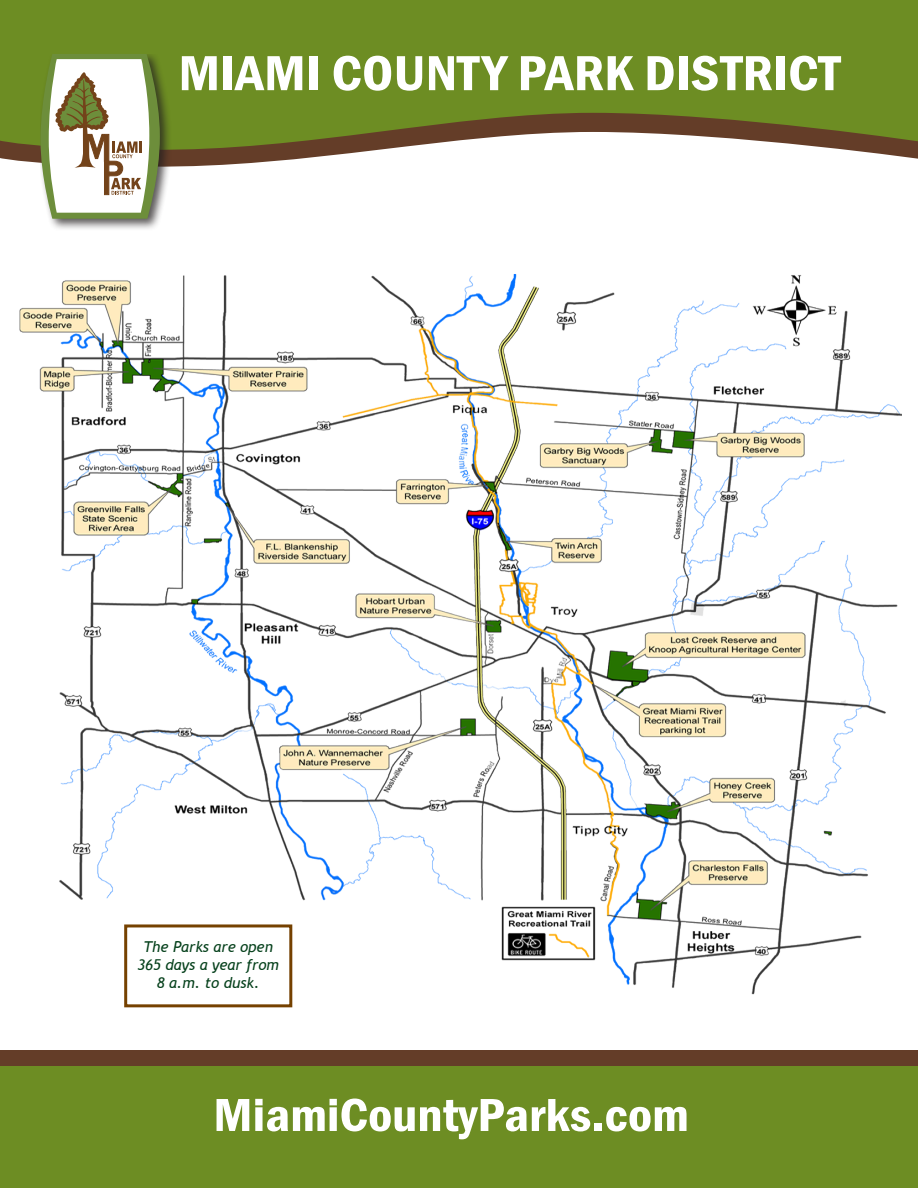
<style>
.page{position:relative;width:918px;height:1188px;background:#fff}
.page>*{position:absolute;margin:0;border:0;box-sizing:border-box;transform-origin:0 0}
.t1{font:600 condensed 51px "Franklin Gothic";color:#fff;scale:1.1 1}
.t2{font:600 condensed 48px "Franklin Gothic";color:#fff;scale:1.1 1}
.t3{font:italic 15px/18px "Trebuchet MS";color:#06411c;text-align:center}
</style>
<div class="page">
<div style="left:0;top:1050px;width:918px;height:107px;background:#643d28"></div>
<img style="left:19px;top:274px;width:882px;height:734px">
<div style="left:126px;top:926px;width:165px;height:80px;background:#fff"></div>
<div style="left:124px;top:924px;width:168px;height:83px;border:3px solid #754100"></div>
<svg style="left:0;top:151px;width:918px;height:16px"></svg>
<svg style="left:0;top:0;width:918px;height:151px;fill:#6d8d23"></svg>
<div style="left:40px;top:54px;width:133px;height:177px;background:#231f20;opacity:.75"></div>
<svg style="left:41px;top:54px;width:119px;height:165px"></svg>
<div style="left:0;top:1067px;width:918px;height:121px;background:#6d8d23"></div>
<p class="t1" style="left:178px;top:39px;width:603px">MIAMI COUNTY PARK DISTRICT</p>
<p class="t3" style="left:137px;top:938px;width:143px">The Parks are open<br>365 days a year from<br>8 a.m. to dusk.</p>
<p class="t2" style="left:213px;top:1083px;width:434px">MiamiCountyParks.com</p>
</div>
